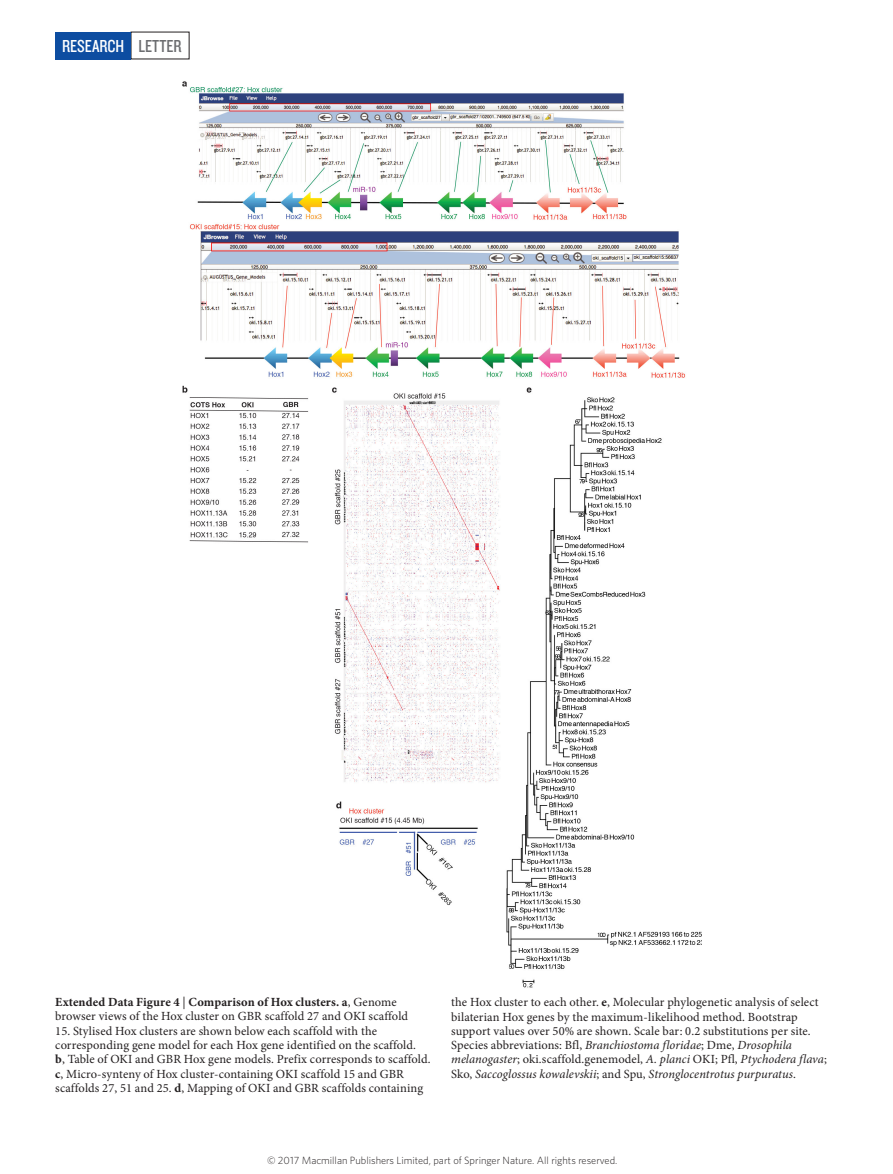
<style>
.page{position:relative;width:893px;height:1174px;background:#fff}
.page>*{position:absolute;margin:0;border:0;box-sizing:border-box;transform-origin:0 0}
.t1{font:18px "Knockout 29 Junior Ltweight";color:#fff}
.t2{font:12.45px/14.2px "Minion Pro";letter-spacing:.005em;color:#231f20}
.t3{font:300 10.5px "Whitney";color:#231f20}
.s1{color:#6c6d70}
.s2{font-weight:700}
.s3{font-style:italic}
</style>
<div class="page">
<div style="left:55px;top:32px;width:76px;height:27px;background:#0d4da1"></div>
<img style="left:183px;top:81px;width:519px;height:907px">
<h1 class="t1" style="left:62px;top:34px;width:121px">RESEARCH <span class="s1">LETTER</span></h1>
<p class="t2" style="left:55px;top:995px;width:354px"><span class="s2">Extended Data Figure 4</span> | <span class="s2">Comparison of Hox clusters. a</span>, Genome browser views of the Hox cluster on GBR scaffold 27 and OKI scaffold</p>
<p class="t2" style="left:55px;top:1023px;width:377px">15. Stylised Hox clusters are shown below each scaffold with the corresponding gene model for each Hox gene identified on the scaffold.<br><span class="s2">b</span>, Table of OKI and GBR Hox gene models. Prefix corresponds to scaffold. <span class="s2">c</span>, Micro-synteny of Hox cluster-containing OKI scaffold 15 and GBR scaffolds 27, 51 and 25. <span class="s2">d</span>, Mapping of OKI and GBR scaffolds containing</p>
<p class="t2" style="left:451px;top:995px;width:377px">the Hox cluster to each other. <span class="s2">e</span>, Molecular phylogenetic analysis of select bilaterian Hox genes by the maximum-likelihood method. Bootstrap support values over 50% are shown. Scale bar: 0.2 substitutions per site.<br>Species abbreviations: Bfl, <span class="s3">Branchiostoma floridae</span>; Dme, <span class="s3">Drosophila melanogaster</span>; oki.scaffold.genemodel, <span class="s3">A. planci</span> OKI; Pfl, <span class="s3">Ptychodera flava</span>; Sko, <span class="s3">Saccoglossus kowalevskii</span>; and Spu, <span class="s3">Stronglocentrotus purpuratus</span>.</p>
<p class="t3" style="left:267px;top:1153px;width:352px">© 2017 Macmillan Publishers Limited, part of Springer Nature. All rights reserved.</p>
</div>
